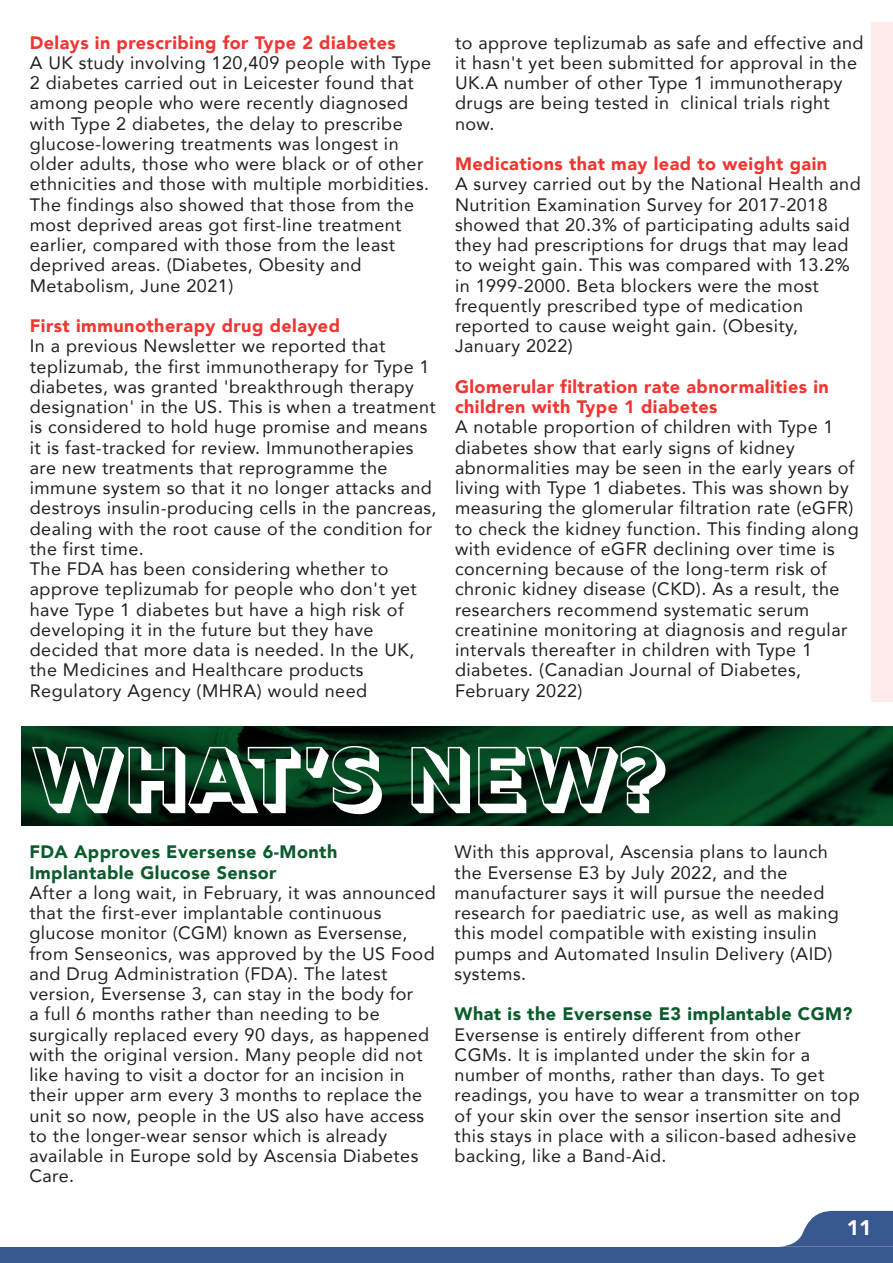
<style>
.page{position:relative;width:893px;height:1263px;background:#fff}
.page>*{position:absolute;margin:0;border:0;box-sizing:border-box;transform-origin:0 0}
.t1{font:90px "Rig Bold Fill";color:#fff}
.t2{font:900 21px "Avenir";color:#fff}
.t3{font:18px/20.2px "Avenir";letter-spacing:.025em;color:#231f20}
.t4{font:900 18px "Avenir";letter-spacing:.025em;color:#ee3733}
.t5{font:900 18px "Avenir";letter-spacing:.025em;color:#0b5b2c}
</style>
<div class="page">
<div style="left:0;top:1247px;width:893px;height:16px;background:#38588f"></div>
<svg style="left:779px;top:1211px;width:114px;height:36px"></svg>
<img style="left:21px;top:726px;width:872px;height:99px">
<div style="left:872px;top:22px;width:21px;height:680px;background:#fdebeb"></div>
<p class="t4" style="left:30px;top:27px;width:368px">Delays in prescribing for Type 2 diabetes</p>
<p class="t3" style="left:30px;top:52px;width:403px">A UK study involving 120,409 people with Type 2 diabetes carried out in Leicester found that among people who were recently diagnosed with Type 2 diabetes, the delay to prescribe glucose-lowering treatments was longest in older adults, those who were black or of other ethnicities and those with multiple morbidities.<br>The findings also showed that those from the most deprived areas got first-line treatment earlier, compared with those from the least</p>
<p class="t3" style="left:30px;top:254px;width:333px">deprived areas. (Diabetes, Obesity and</p>
<p class="t3" style="left:30px;top:275px;width:205px">Metabolism, June 2021)</p>
<p class="t4" style="left:30px;top:310px;width:312px">First immunotherapy drug delayed</p>
<p class="t3" style="left:30px;top:335px;width:408px">In a previous Newsletter we reported that teplizumab, the first immunotherapy for Type 1 diabetes, was granted 'breakthrough therapy designation' in the US. This is when a treatment is considered to hold huge promise and means it is fast-tracked for review. Immunotherapies are new treatments that reprogramme the</p>
<p class="t3" style="left:30px;top:477px;width:408px">immune system so that it no longer attacks and destroys insulin-producing cells in the pancreas, dealing with the root cause of the condition for the first time.</p>
<p class="t3" style="left:30px;top:558px;width:360px">The FDA has been considering whether to</p>
<p class="t3" style="left:30px;top:578px;width:389px">approve teplizumab for people who don't yet have Type 1 diabetes but have a high risk of</p>
<p class="t3" style="left:30px;top:619px;width:345px">developing it in the future but they have</p>
<p class="t3" style="left:30px;top:639px;width:386px">decided that more data is needed. In the UK, the Medicines and Healthcare products</p>
<p class="t3" style="left:30px;top:680px;width:339px">Regulatory Agency (MHRA) would need</p>
<p class="t3" style="left:455px;top:32px;width:410px">to approve teplizumab as safe and effective and it hasn't yet been submitted for approval in the UK.A number of other Type 1 immunotherapy drugs are being tested in clinical trials right now.</p>
<p class="t4" style="left:455px;top:148px;width:374px">Medications that may lead to weight gain</p>
<p class="t3" style="left:455px;top:173px;width:407px">A survey carried out by the National Health and Nutrition Examination Survey for 2017-2018 showed that 20.3% of participating adults said they had prescriptions for drugs that may lead</p>
<p class="t3" style="left:455px;top:254px;width:396px">to weight gain. This was compared with 13.2%</p>
<p class="t3" style="left:455px;top:275px;width:365px">in 1999-2000. Beta blockers were the most</p>
<p class="t3" style="left:455px;top:295px;width:350px">frequently prescribed type of medication</p>
<p class="t3" style="left:455px;top:315px;width:345px">reported to cause weight gain. (Obesity,</p>
<p class="t3" style="left:455px;top:335px;width:119px">January 2022)</p>
<p class="t4" style="left:455px;top:371px;width:375px">Glomerular filtration rate abnormalities in</p>
<p class="t4" style="left:455px;top:391px;width:264px">children with Type 1 diabetes</p>
<p class="t3" style="left:455px;top:416px;width:380px">A notable proportion of children with Type 1</p>
<p class="t3" style="left:455px;top:437px;width:341px">diabetes show that early signs of kidney</p>
<p class="t3" style="left:455px;top:457px;width:405px">abnormalities may be seen in the early years of living with Type 1 diabetes. This was shown by measuring the glomerular filtration rate (eGFR) to check the kidney function. This finding along with evidence of eGFR declining over time is concerning because of the long-term risk of chronic kidney disease (CKD). As a result, the</p>
<p class="t3" style="left:455px;top:599px;width:356px">researchers recommend systematic serum</p>
<p class="t3" style="left:455px;top:619px;width:394px">creatinine monitoring at diagnosis and regular intervals thereafter in children with Type 1</p>
<p class="t3" style="left:455px;top:659px;width:348px">diabetes. (Canadian Journal of Diabetes,</p>
<p class="t3" style="left:455px;top:680px;width:129px">February 2022)</p>
<p class="t1" style="left:34px;top:725px;width:635px">WHAT’S NEW?</p>
<p class="t5" style="left:29px;top:836px;width:309px">FDA Approves Eversense 6-Month</p>
<p class="t5" style="left:29px;top:857px;width:249px">Implantable Glucose Sensor</p>
<p class="t3" style="left:29px;top:882px;width:408px">After a long wait, in February, it was announced that the first-ever implantable continuous</p>
<p class="t3" style="left:29px;top:922px;width:407px">glucose monitor (CGM) known as Eversense, from Senseonics, was approved by the US Food and Drug Administration (FDA). The latest</p>
<p class="t3" style="left:29px;top:983px;width:385px">version, Eversense 3, can stay in the body for</p>
<p class="t3" style="left:29px;top:1003px;width:352px">a full 6 months rather than needing to be</p>
<p class="t3" style="left:29px;top:1024px;width:401px">surgically replaced every 90 days, as happened with the original version. Many people did not like having to visit a doctor for an incision in their upper arm every 3 months to replace the unit so now, people in the US also have access to the longer-wear sensor which is already</p>
<p class="t3" style="left:29px;top:1145px;width:390px">available in Europe sold by Ascensia Diabetes<br>Care.</p>
<p class="t3" style="left:455px;top:841px;width:375px">With this approval, Ascensia plans to launch</p>
<p class="t3" style="left:455px;top:862px;width:334px">the Eversense E3 by July 2022, and the</p>
<p class="t3" style="left:455px;top:882px;width:371px">manufacturer says it will pursue the needed</p>
<p class="t3" style="left:455px;top:902px;width:386px">research for paediatric use, as well as making this model compatible with existing insulin pumps and Automated Insulin Delivery (AID) systems.</p>
<p class="t5" style="left:455px;top:998px;width:399px">What is the Eversense E3 implantable CGM?</p>
<p class="t3" style="left:455px;top:1024px;width:357px">Eversense is entirely different from other<br>CGMs. It is implanted under the skin for a</p>
<p class="t3" style="left:455px;top:1064px;width:407px">number of months, rather than days. To get readings, you have to wear a transmitter on top of your skin over the sensor insertion site and this stays in place with a silicon-based adhesive backing, like a Band-Aid.</p>
<p class="t2" style="left:847px;top:1209px;width:26px">11</p>
</div>
